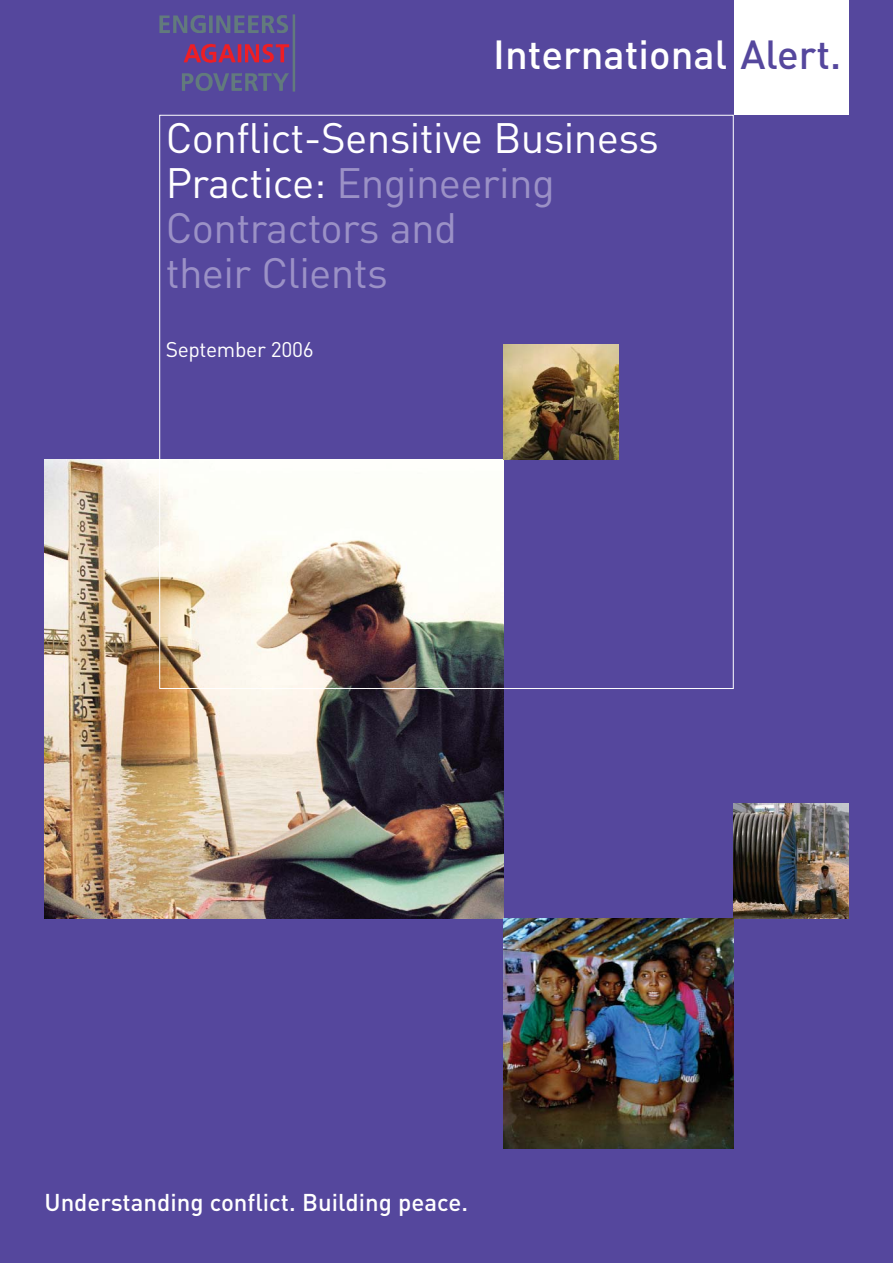
<style>
.page{position:relative;width:893px;height:1263px;background:#fff}
.page>*{position:absolute;margin:0;border:0;box-sizing:border-box;transform-origin:0 0}
.t1{font:42px/45px "DIN";letter-spacing:-.015em;color:#9b91c6}
.t2{font:500 40.2px "DIN";color:#fff}
.t3{font:500 24px "DIN";color:#fff}
.t4{font:21px "DIN";letter-spacing:-.015em;color:#fff}
.s1{color:#55479d}
.s2{color:#fff}
</style>
<div class="page">
<div style="left:0;top:0;width:892px;height:1263px;background:#55479d"></div>
<div style="left:733px;top:0;width:115px;height:115px;background:#fff"></div>
<img style="left:44px;top:459px;width:460px;height:460px">
<img style="left:733px;top:804px;width:115px;height:115px">
<img style="left:504px;top:919px;width:229px;height:229px">
<img style="left:159px;top:14px;width:136px;height:78px">
<img style="left:159px;top:40px;width:131px;height:27px">
<img style="left:504px;top:344px;width:114px;height:115px">
<p class="t2" style="left:493px;top:41px;width:349px">International <span class="s1">Alert.</span></p>
<p class="t1" style="left:166px;top:121px;width:494px"><span class="s2">Conflict-Sensitive Business<br>Practice:</span> Engineering<br>Contractors and<br>their Clients</p>
<p class="t4" style="left:166px;top:342px;width:150px">September 2006</p>
<p class="t3" style="left:44px;top:1194px;width:425px">Understanding conflict. Building peace.</p>
</div>
